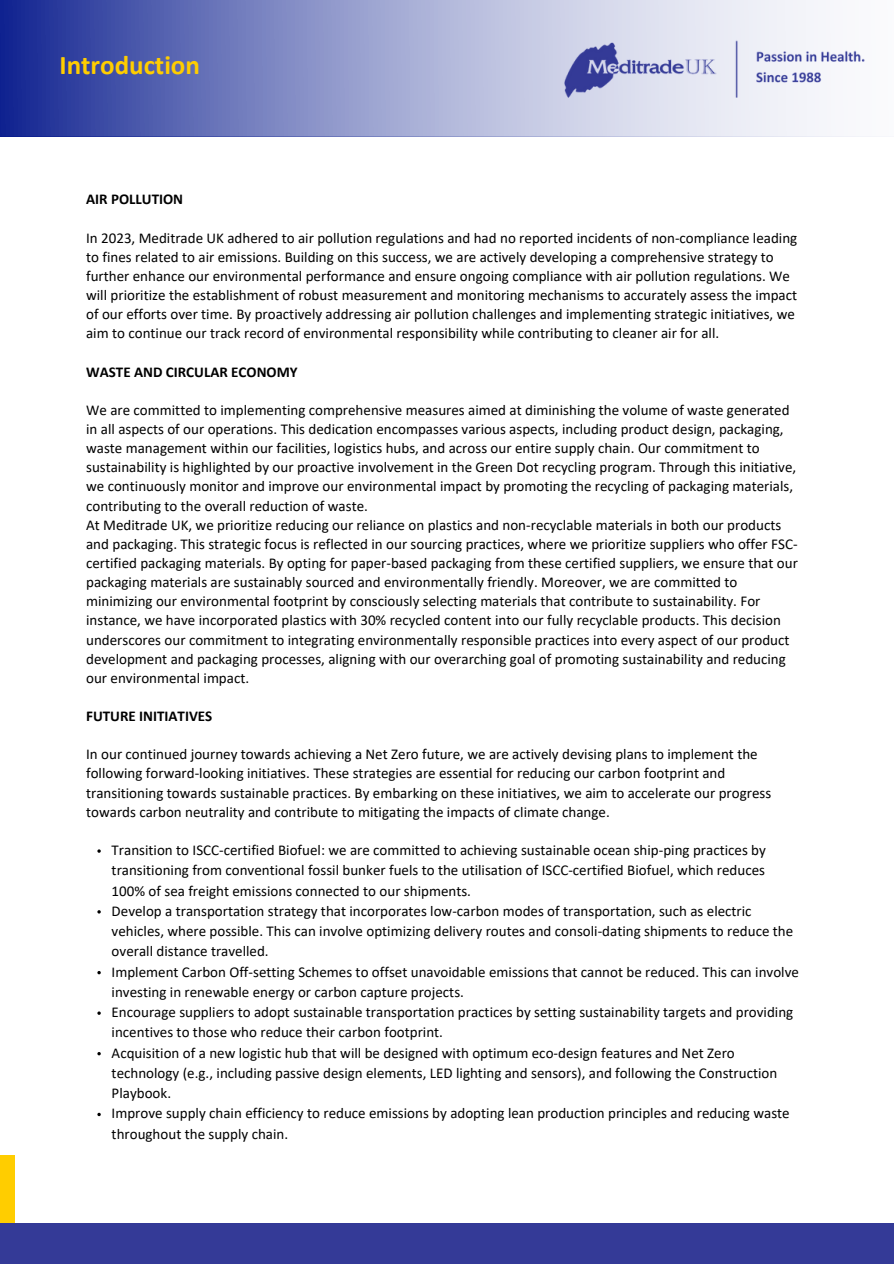
<style>
.page{position:relative;width:894px;height:1264px;background:#fff}
.page>*{position:absolute;margin:0;border:0;box-sizing:border-box;transform-origin:0 0}
.t1{font:700 27px "Calibri";color:#ffcd00}
.t2{font:15px/19.2px "Calibri";color:#000}
.t3{font:700 15px "Calibri";color:#000}
</style>
<div class="page">
<div style="left:0;top:1155px;width:14px;height:108px;background:#ffcd00"></div>
<div style="left:0;top:1222px;width:893px;height:41px;background:#343a97"></div>
<svg style="left:0;top:0;width:815px;height:136px;background:#868fc6"></svg>
<img style="left:561px;top:21px;width:304px;height:94px">
<svg style="left:97px;top:910px;width:4px;height:3px"></svg>
<svg style="left:97px;top:971px;width:4px;height:3px"></svg>
<svg style="left:97px;top:1052px;width:4px;height:3px"></svg>
<svg style="left:97px;top:1112px;width:4px;height:4px"></svg>
<h1 class="t1" style="left:60px;top:54px;width:142px">Introduction</h1>
<p class="t3" style="left:86px;top:193px;width:98px">AIR POLLUTION</p>
<h2 class="t2" style="left:86px;top:229px;width:712px">In 2023, Meditrade UK adhered to air pollution regulations and had no reported incidents of non-compliance leading to fines related to air emissions. Building on this success, we are actively developing a comprehensive strategy to further enhance our environmental performance and ensure ongoing compliance with air pollution regulations. We will prioritize the establishment of robust measurement and monitoring mechanisms to accurately assess the impact of our efforts over time. By proactively addressing air pollution challenges and implementing strategic initiatives, we aim to continue our track record of environmental responsibility while contributing to cleaner air for all.</h2>
<p class="t3" style="left:86px;top:365px;width:213px">WASTE AND CIRCULAR ECONOMY</p>
<h2 class="t2" style="left:86px;top:401px;width:711px">We are committed to implementing comprehensive measures aimed at diminishing the volume of waste generated in all aspects of our operations. This dedication encompasses various aspects, including product design, packaging, waste management within our facilities, logistics hubs, and across our entire supply chain. Our commitment to sustainability is highlighted by our proactive involvement in the Green Dot recycling program. Through this initiative, we continuously monitor and improve our environmental impact by promoting the recycling of packaging materials, contributing to the overall reduction of waste.</h2>
<p class="t2" style="left:86px;top:516px;width:713px">At Meditrade UK, we prioritize reducing our reliance on plastics and non-recyclable materials in both our products and packaging. This strategic focus is reflected in our sourcing practices, where we prioritize suppliers who offer FSC&shy;certified packaging materials. By opting for paper-based packaging from these certified suppliers, we ensure that our packaging materials are sustainably sourced and environmentally friendly. Moreover, we are committed to minimizing our environmental footprint by consciously selecting materials that contribute to sustainability. For instance, we have incorporated plastics with 30% recycled content into our fully recyclable products. This decision underscores our commitment to integrating environmentally responsible practices into every aspect of our product development and packaging processes, aligning with our overarching goal of promoting sustainability and reducing our environmental impact.</p>
<p class="t3" style="left:86px;top:709px;width:128px">FUTURE INITIATIVES</p>
<h2 class="t2" style="left:86px;top:746px;width:686px">In our continued journey towards achieving a Net Zero future, we are actively devising plans to implement the following forward-looking initiatives. These strategies are essential for reducing our carbon footprint and transitioning towards sustainable practices. By embarking on these initiatives, we aim to accelerate our progress towards carbon neutrality and contribute to mitigating the impacts of climate change.</h2>
<p class="t2" style="left:112px;top:841px;width:655px;line-height:20.2px;text-align:justify">Transition to ISCC-certified Biofuel: we are committed to achieving sustainable ocean ship-ping practices by transitioning from conventional fossil bunker fuels to the utilisation of ISCC-certified Biofuel, which reduces 100% of sea freight emissions connected to our shipments.</p>
<p class="t2" style="left:112px;top:901px;width:683px;line-height:20.2px">Develop a transportation strategy that incorporates low-carbon modes of transportation, such as electric vehicles, where possible. This can involve optimizing delivery routes and consoli-dating shipments to reduce the overall distance travelled.</p>
<p class="t2" style="left:112px;top:962px;width:688px;line-height:20.2px">Implement Carbon Off-setting Schemes to offset unavoidable emissions that cannot be reduced. This can involve investing in renewable energy or carbon capture projects.</p>
<p class="t2" style="left:112px;top:1003px;width:683px;line-height:20.2px">Encourage suppliers to adopt sustainable transportation practices by setting sustainability targets and providing incentives to those who reduce their carbon footprint.</p>
<p class="t2" style="left:112px;top:1043px;width:667px;line-height:20.2px">Acquisition of a new logistic hub that will be designed with optimum eco-design features and Net Zero technology (e.g., including passive design elements, LED lighting and sensors), and following the Construction<br>Playbook.</p>
<p class="t2" style="left:112px;top:1104px;width:679px;line-height:20.2px">Improve supply chain efficiency to reduce emissions by adopting lean production principles and reducing waste throughout the supply chain.</p>
</div>
